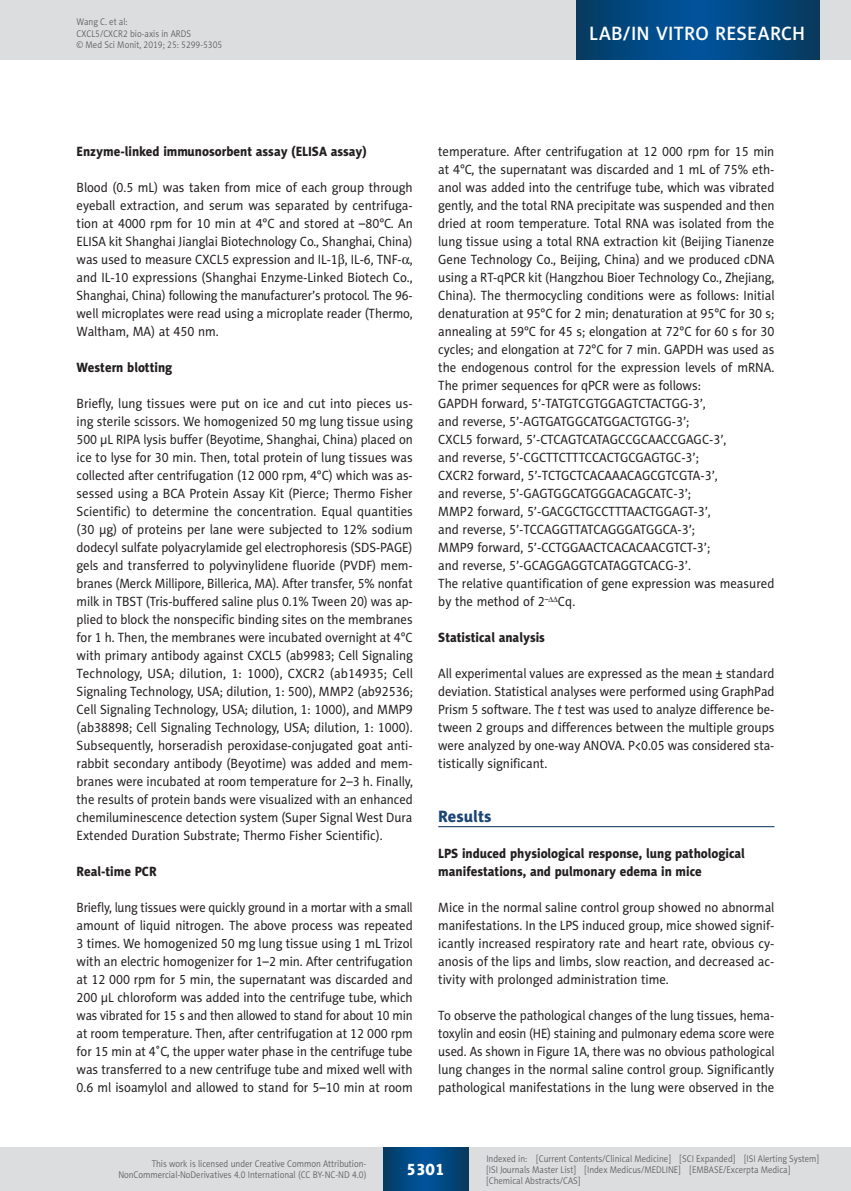
<style>
.page{position:relative;width:851px;height:1191px;background:#fff}
.page>*{position:absolute;margin:0;border:0;box-sizing:border-box;transform-origin:0 0}
.t1{font:19.5px "Naomi Sans EFN Medium";letter-spacing:.01em;color:#fff}
.MSM_Headline_1{font:16.5px "Naomi Sans EFN Heavy";color:#1a4574}
.t2{font:16.5px "Naomi Sans EFN Heavy";color:#fff}
.MSM_Body{font:13.5px/18px "Naomi Sans EFN";color:#231f20;text-align:justify;scale:.95 1}
.MSM_Body-2{font:13.5px/18px "Naomi Sans EFN";color:#231f20;text-align:justify;scale:.93 1}
.MSM_Body-3{font:13.5px/18px "Naomi Sans EFN";color:#231f20;text-align:justify;scale:.94 1}
.MSM_Body_no_before{font:13.5px/18px "Naomi Sans EFN";color:#231f20;scale:.95 1}
.MSM_Headline_2{font:13.5px/18px "Naomi Sans EFN Heavy";color:#231f20;scale:.95 1}
.MSM_pagina_zywa{font:9.75px/11.2px "Naomi Sans EFN Light";color:#57585a;scale:.9 1}
.MSM_pagina_sygnatura{font:9.75px "Naomi Sans EFN Light";color:#57585a;scale:.9 1}
.s1{font-family:"Standard Sym L"}
.s2{font-style:italic}
</style>
<div class="page">
<hr style="left:438px;top:826px;width:336px;height:1px;background:#00295c">
<div style="left:0;top:1148px;width:850px;height:43px;background:#dcdddf"></div>
<svg style="left:383px;top:1147px;width:85px;height:43px"></svg>
<div style="left:0;top:0;width:850px;height:60px;background:#dcdddf"></div>
<svg style="left:576px;top:0;width:243px;height:60px"></svg>
<p class="MSM_pagina_zywa" style="left:77px;top:16px;width:129px">Wang C. et al:<br>CXCL5/CXCR2 bio-axis in ARDS</p>
<p class="MSM_pagina_sygnatura" style="left:77px;top:39px;width:163px">© Med Sci Monit, 2019; 25: 5299-5305</p>
<h1 class="t1" style="left:589px;top:22px;width:217px">LAB/IN VITRO RESEARCH</h1>
<p class="MSM_Headline_2" style="left:77px;top:142px;width:307px">Enzyme-linked immunosorbent assay (ELISA assay)</p>
<p class="MSM_Body" style="left:77px;top:178px;width:355px">Blood (0.5 mL) was taken from mice of each group through eyeball extraction, and serum was separated by centrifuga&shy;tion at 4000 rpm for 10 min at 4°C and stored at –80°C. An ELISA kit Shanghai Jianglai Biotechnology Co., Shanghai, China) was used to measure CXCL5 expression and IL-1<span class="s1">b</span>, IL-6, TNF-<span class="s1">a</span>, and IL-10 expressions (Shanghai Enzyme-Linked Biotech Co., Shanghai, China) following the manufacturer’s protocol. The 96- well microplates were read using a microplate reader (Thermo, Waltham, MA) at 450 nm.</p>
<p class="MSM_Headline_2" style="left:77px;top:358px;width:102px">Western blotting</p>
<p class="MSM_Body" style="left:77px;top:394px;width:355px">Briefly, lung tissues were put on ice and cut into pieces us&shy;ing sterile scissors. We homogenized 50 mg lung tissue using 500 μL RIPA lysis buffer (Beyotime, Shanghai, China) placed on ice to lyse for 30 min. Then, total protein of lung tissues was collected after centrifugation (12 000 rpm, 4°C) which was as&shy;sessed using a BCA Protein Assay Kit (Pierce; Thermo Fisher Scientific) to determine the concentration. Equal quantities (30 μg) of proteins per lane were subjected to 12% sodium dodecyl sulfate polyacrylamide gel electrophoresis (SDS-PAGE) gels and transferred to polyvinylidene fluoride (PVDF) mem&shy;branes (Merck Millipore, Billerica, MA). After transfer, 5% nonfat milk in TBST (Tris-buffered saline plus 0.1% Tween 20) was ap&shy;plied to block the nonspecific binding sites on the membranes for 1 h. Then, the membranes were incubated overnight at 4°C with primary antibody against CXCL5 (ab9983; Cell Signaling Technology, USA; dilution, 1: 1000), CXCR2 (ab14935; Cell Signaling Technology, USA; dilution, 1: 500), MMP2 (ab92536; Cell Signaling Technology, USA; dilution, 1: 1000), and MMP9 (ab38898; Cell Signaling Technology, USA; dilution, 1: 1000).<br>Subsequently, horseradish peroxidase-conjugated goat anti&shy;rabbit secondary antibody (Beyotime) was added and mem&shy;branes were incubated at room temperature for 2–3 h. Finally, the results of protein bands were visualized with an enhanced chemiluminescence detection system (Super Signal West Dura Extended Duration Substrate; Thermo Fisher Scientific).</p>
<p class="MSM_Headline_2" style="left:77px;top:862px;width:86px">Real-time PCR</p>
<p class="MSM_Body-2" style="left:77px;top:898px;width:363px">Briefly, lung tissues were quickly ground in a mortar with a small amount of liquid nitrogen. The above process was repeated 3 times. We homogenized 50 mg lung tissue using 1 mL Trizol with an electric homogenizer for 1–2 min. After centrifugation at 12 000 rpm for 5 min, the supernatant was discarded and 200 μL chloroform was added into the centrifuge tube, which was vibrated for 15 s and then allowed to stand for about 10 min at room temperature. Then, after centrifugation at 12 000 rpm for 15 min at 4˚C, the upper water phase in the centrifuge tube was transferred to a new centrifuge tube and mixed well with 0.6 ml isoamylol and allowed to stand for 5–10 min at room</p>
<p class="MSM_Body" style="left:438px;top:142px;width:355px">temperature. After centrifugation at 12 000 rpm for 15 min at 4°C, the supernatant was discarded and 1 mL of 75% eth&shy;anol was added into the centrifuge tube, which was vibrated gently, and the total RNA precipitate was suspended and then dried at room temperature. Total RNA was isolated from the lung tissue using a total RNA extraction kit (Beijing Tianenze Gene Technology Co., Beijing, China) and we produced cDNA using a RT-qPCR kit (Hangzhou Bioer Technology Co., Zhejiang, China). The thermocycling conditions were as follows: Initial denaturation at 95°C for 2 min; denaturation at 95°C for 30 s; annealing at 59°C for 45 s; elongation at 72°C for 60 s for 30 cycles; and elongation at 72°C for 7 min. GAPDH was used as the endogenous control for the expression levels of mRNA.<br>The primer sequences for qPCR were as follows:</p>
<p class="MSM_Body_no_before" style="left:438px;top:394px;width:283px">GAPDH forward, 5’-TATGTCGTGGAGTCTACTGG-3’,</p>
<p class="MSM_Body_no_before" style="left:438px;top:412px;width:266px">and reverse, 5’-AGTGATGGCATGGACTGTGG-3’;</p>
<p class="MSM_Body_no_before" style="left:438px;top:430px;width:305px">CXCL5 forward, 5’-CTCAGTCATAGCCGCAACCGAGC-3’,</p>
<p class="MSM_Body_no_before" style="left:438px;top:448px;width:276px">and reverse, 5’-CGCTTCTTTCCACTGCGAGTGC-3’;</p>
<p class="MSM_Body_no_before" style="left:438px;top:466px;width:296px">CXCR2 forward, 5’-TCTGCTCACAAACAGCGTCGTA-3’,</p>
<p class="MSM_Body_no_before" style="left:438px;top:484px;width:268px">and reverse, 5’-GAGTGGCATGGGACAGCATC-3’;</p>
<p class="MSM_Body_no_before" style="left:438px;top:502px;width:288px">MMP2 forward, 5’-GACGCTGCCTTTAACTGGAGT-3’,</p>
<p class="MSM_Body_no_before" style="left:438px;top:520px;width:272px">and reverse, 5’-TCCAGGTTATCAGGGATGGCA-3’;</p>
<p class="MSM_Body_no_before" style="left:438px;top:538px;width:288px">MMP9 forward, 5’-CCTGGAACTCACACAACGTCT-3’;</p>
<p class="MSM_Body_no_before" style="left:438px;top:556px;width:267px">and reverse, 5’-GCAGGAGGTCATAGGTCACG-3’.</p>
<p class="MSM_Body_no_before" style="left:438px;top:574px;width:355px">The relative quantification of gene expression was measured by the method of 2<sup>–</sup><sup>DD</sup>Cq.</p>
<p class="MSM_Headline_2" style="left:438px;top:628px;width:114px">Statistical analysis</p>
<p class="MSM_Body-3" style="left:438px;top:664px;width:359px">All experimental values are expressed as the mean ± standard deviation. Statistical analyses were performed using GraphPad Prism 5 software. The <span class="s2">t</span> test was used to analyze difference be&shy;tween 2 groups and differences between the multiple groups were analyzed by one-way ANOVA. P&lt;0.05 was considered sta&shy;tistically significant.</p>
<p class="MSM_Headline_1" style="left:438px;top:806px;width:55px">Results</p>
<p class="MSM_Headline_2" style="left:438px;top:844px;width:324px">LPS induced physiological response, lung pathological manifestations, and pulmonary edema in mice</p>
<p class="MSM_Body" style="left:438px;top:898px;width:355px">Mice in the normal saline control group showed no abnormal manifestations. In the LPS induced group, mice showed signif&shy;icantly increased respiratory rate and heart rate, obvious cy&shy;anosis of the lips and limbs, slow reaction, and decreased ac&shy;tivity with prolonged administration time.</p>
<p class="MSM_Body-3" style="left:438px;top:1006px;width:359px">To observe the pathological changes of the lung tissues, hema&shy;toxylin and eosin (HE) staining and pulmonary edema score were used. As shown in Figure 1A, there was no obvious pathological lung changes in the normal saline control group. Significantly pathological manifestations in the lung were observed in the</p>
<p class="MSM_pagina_zywa" style="left:118px;top:1158px;width:277px;text-align:right">This work is licensed under Creative Common Attribution-<br>NonCommercial-NoDerivatives 4.0 International (CC BY-NC-ND 4.0)</p>
<p class="t2" style="left:406px;top:1159px;width:40px">5301</p>
<p class="MSM_pagina_zywa" style="left:486px;top:1152px;width:371px">Indexed in: [Current Contents/Clinical Medicine] [SCI Expanded] [ISI Alerting System] [ISI Journals Master List] [Index Medicus/MEDLINE] [EMBASE/Excerpta Medica] [Chemical Abstracts/CAS]</p>
</div>
